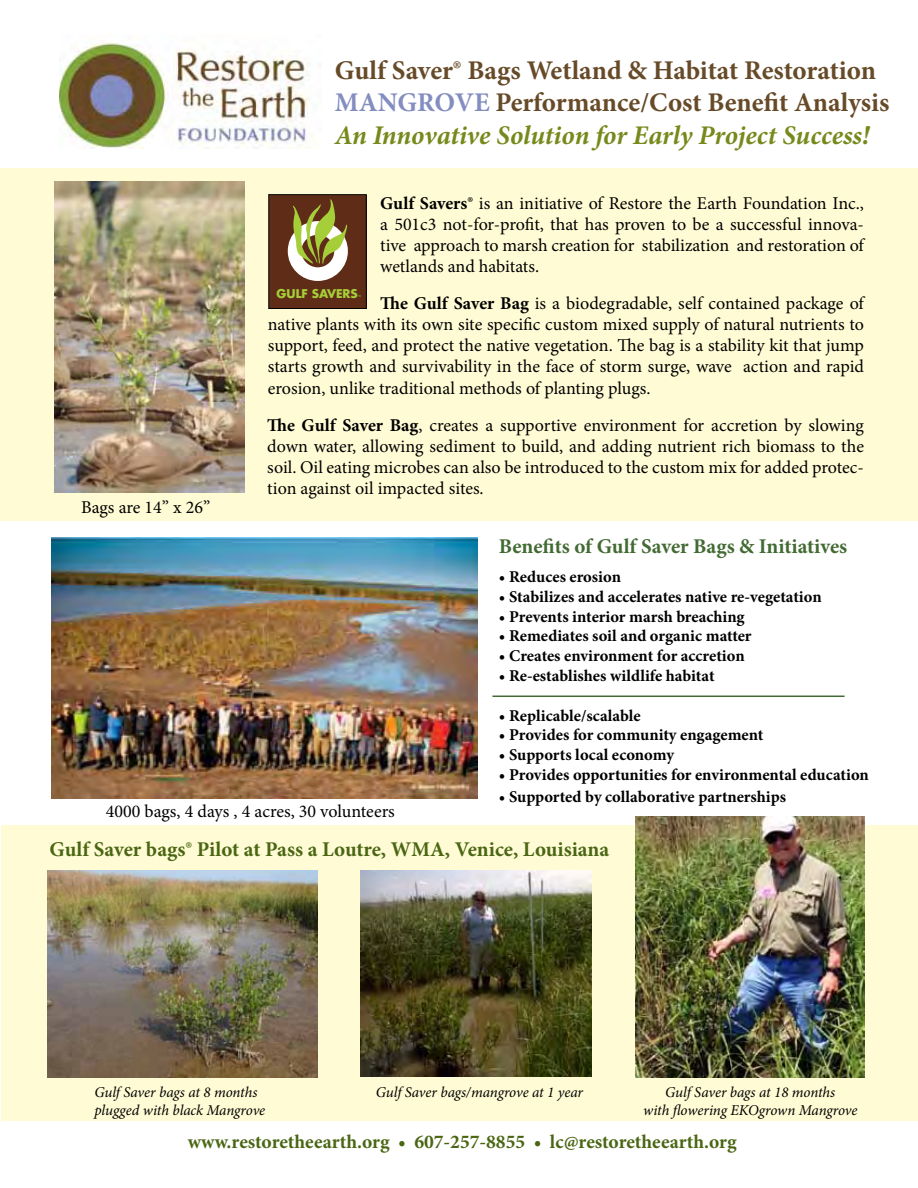
<style>
.page{position:relative;width:918px;height:1188px;background:#fff}
.page>*{position:absolute;margin:0;border:0;box-sizing:border-box;transform-origin:0 0}
.t1{font:700 27px/32.4px "Minion Pro";letter-spacing:-.005em;color:#674b28}
.t2{font:700 21px "Minion Pro";color:#4a6613}
.t3{font:700 21px "Minion Pro";color:#426a32}
.t4{font:700 19.5px "Minion Pro";color:#4a6613}
.t5{font:18px/21.1px "Minion Pro";color:#000;text-align:justify}
.t6{font:700 16.5px "Minion Pro";color:#000}
.t7{font:italic 15px/18px "Minion Pro";letter-spacing:-.01em;color:#000}
.t8{font:700 11.85px "Futura Std";color:#a5ce39}
.t9{font:3.6px "Futura Std";color:#a5ce39}
.s1{color:#838dc0}
.s2{font-style:italic;color:#768a1b}
.s3{font-weight:700}
</style>
<div class="page">
<div style="left:1px;top:825px;width:917px;height:296px;background:#fffcd5"></div>
<img style="left:59px;top:38px;width:251px;height:110px">
<div style="left:0;top:168px;width:918px;height:353px;background:#fffcd5"></div>
<div style="left:269px;top:195px;width:97px;height:114px;background:#5f2d17"></div>
<div style="left:269px;top:194px;width:98px;height:115px;border:1px solid #000"></div>
<div style="left:288px;top:221px;width:60px;height:60px;border:14px solid #fff;border-radius:50%"></div>
<hr style="left:492px;top:696px;width:353px;height:1px;background:#426a32">
<img style="left:54px;top:181px;width:190px;height:312px">
<img style="left:48px;top:870px;width:270px;height:208px">
<img style="left:52px;top:538px;width:425px;height:261px">
<img style="left:635px;top:816px;width:230px;height:262px">
<img style="left:361px;top:870px;width:231px;height:206px">
<svg style="left:293px;top:221px;width:54px;height:43px"></svg>
<h1 class="t1" style="left:335px;top:54px;width:556px">Gulf Saver® Bags Wetland &amp; Habitat Restoration<br><span class="s1">MANGROVE</span> Performance/Cost Benefit Analysis<br><span class="s2">An Innovative Solution for Early Project Success!</span></h1>
<p class="t8" style="left:277px;top:286px;width:83px">GULF SAVERS</p>
<p class="t9" style="left:358px;top:294px;width:5px">™</p>
<p class="t5" style="left:380px;top:192px;width:485px"><span class="s3">Gulf Savers®</span> is an initiative of Restore the Earth Foundation Inc., a 501c3 not-for-profit, that has proven to be a successful innova&shy;tive approach to marsh creation for stabilization and restoration of wetlands and habitats.</p>
<p class="t5" style="left:380px;top:293px;width:485px"><span class="s3">The Gulf Saver Bag</span> is a biodegradable, self contained package of</p>
<p class="t5" style="left:81px;top:496px;width:131px">Bags are 14” x 26”</p>
<p class="t5" style="left:268px;top:314px;width:598px">native plants with its own site specific custom mixed supply of natural nutrients to support, feed, and protect the native vegetation. The bag is a stability kit that jump starts growth and survivability in the face of storm surge, wave action and rapid erosion, unlike traditional methods of planting plugs.</p>
<p class="t5" style="left:267px;top:415px;width:598px"><span class="s3">The Gulf Saver Bag</span>, creates a supportive environment for accretion by slowing down water, allowing sediment to build, and adding nutrient rich biomass to the soil. Oil eating microbes can also be introduced to the custom mix for added protec&shy;tion against oil impacted sites.</p>
<p class="t3" style="left:499px;top:532px;width:350px">Benefits of Gulf Saver Bags &amp; Initiatives</p>
<p class="t6" style="left:499px;top:565px;width:124px">• Reduces erosion</p>
<p class="t6" style="left:499px;top:585px;width:324px">• Stabilizes and accelerates native re-vegetation</p>
<p class="t6" style="left:499px;top:605px;width:247px">• Prevents interior marsh breaching</p>
<p class="t6" style="left:499px;top:624px;width:254px">• Remediates soil and organic matter</p>
<p class="t6" style="left:499px;top:644px;width:247px">• Creates environment for accretion</p>
<p class="t6" style="left:499px;top:664px;width:217px">• Re-establishes wildlife habitat</p>
<p class="t6" style="left:499px;top:704px;width:143px">• Replicable/scalable</p>
<p class="t6" style="left:499px;top:723px;width:266px">• Provides for community engagement</p>
<p class="t6" style="left:499px;top:743px;width:177px">• Supports local economy</p>
<p class="t6" style="left:499px;top:763px;width:371px">• Provides opportunities for environmental education</p>
<p class="t6" style="left:499px;top:785px;width:289px">• Supported by collaborative partnerships</p>
<p class="t5" style="left:106px;top:800px;width:291px">4000 bags, 4 days , 4 acres, 30 volunteers</p>
<p class="t2" style="left:49px;top:834px;width:561px">Gulf Saver bags® Pilot at Pass a Loutre, WMA, Venice, Louisiana</p>
<p class="t7" style="left:94px;top:1084px;width:172px">Gulf Saver bags at 8 months plugged with black Mangrove</p>
<p class="t7" style="left:376px;top:1084px;width:209px">Gulf Saver bags/mangrove at 1 year</p>
<p class="t7" style="left:643px;top:1084px;width:216px;text-align:center">Gulf Saver bags at 18 months<br>with flowering EKOgrown Mangrove</p>
<p class="t4" style="left:188px;top:1128px;width:550px">www.restoretheearth.org • 607-257-8855 • lc@restoretheearth.org</p>
</div>
